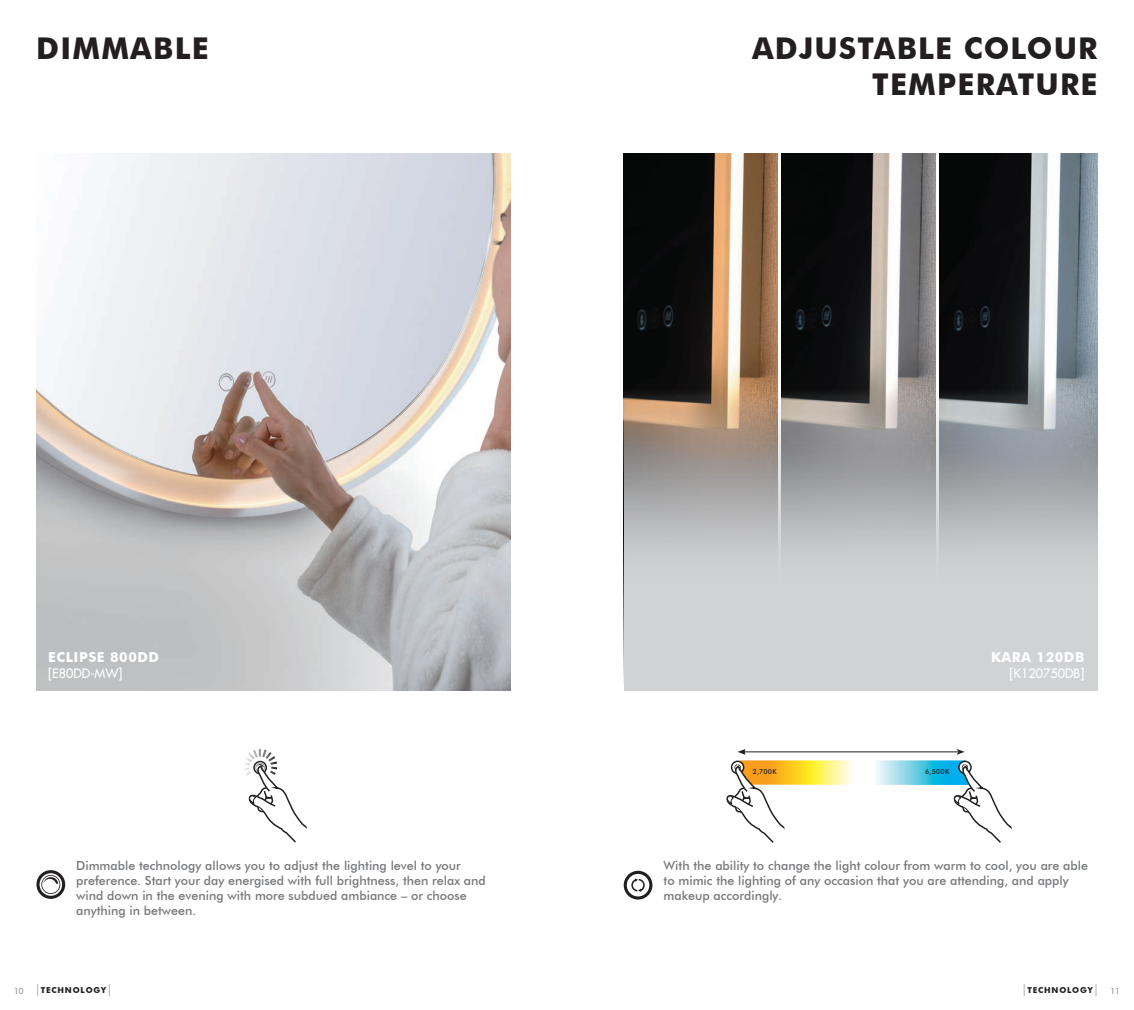
<style>
.page{position:relative;width:1134px;height:1010px;background:#fff}
.page>*{position:absolute;margin:0;border:0;box-sizing:border-box;transform-origin:0 0}
.MED_SUBHEAD_E{font:700 30px/36px "Futura BT";letter-spacing:.04em;color:#231f20;text-align:right}
.Style_heading{font:700 13.75px "Futura BT";letter-spacing:.04em;color:#fff}
.style_heading_code{font:12.75px "Futura LT";color:#fff}
.Body_E{font:500 12.5px/15px "Futura BT";color:#76787b}
.t1{font:700 8.25px "Futura BT";letter-spacing:.1em;color:#231f20}
.t2{font:8.12px "Futura LT";color:#8a8c8f}
.t3{font:500 6.88px "Futura BT";letter-spacing:.045em;color:#231f20}
</style>
<div class="page">
<svg style="left:109px;top:984px;width:1px;height:12px"></svg>
<svg style="left:37px;top:984px;width:1px;height:12px"></svg>
<svg style="left:1095px;top:984px;width:2px;height:12px"></svg>
<svg style="left:1023px;top:984px;width:2px;height:12px"></svg>
<img style="left:36px;top:154px;width:474px;height:536px">
<svg style="left:624px;top:871px;width:28px;height:28px"></svg>
<svg style="left:36px;top:870px;width:29px;height:29px"></svg>
<svg style="left:245px;top:749px;width:62px;height:94px"></svg>
<svg style="left:726px;top:749px;width:286px;height:94px"></svg>
<img style="left:624px;top:154px;width:153px;height:236px">
<img style="left:782px;top:154px;width:153px;height:236px">
<img style="left:939px;top:154px;width:158px;height:236px">
<svg style="left:624px;top:390px;width:473px;height:301px;background:#b9b8b8"></svg>
<p class="MED_SUBHEAD_E" style="left:36px;top:30px;width:174px">DIMMABLE</p>
<p class="MED_SUBHEAD_E" style="left:752px;top:30px;width:347px">ADJUSTABLE COLOUR<br>TEMPERATURE</p>
<p class="Style_heading" style="left:48px;top:649px;width:112px">ECLIPSE 800DD</p>
<p class="style_heading_code" style="left:48px;top:665px;width:76px">[E80DD-MW]</p>
<p class="Body_E" style="left:76px;top:858px;width:411px">Dimmable technology allows you to adjust the lighting level to your preference. Start your day energised with full brightness, then relax and wind down in the evening with more subdued ambiance – or choose anything in between.</p>
<p class="t3" style="left:753px;top:768px;width:25px">2,700K</p>
<p class="t3" style="left:925px;top:768px;width:26px">6,500K</p>
<p class="Style_heading" style="left:991px;top:649px;width:95px">KARA 120DB</p>
<p class="style_heading_code" style="left:1009px;top:665px;width:76px">[K120750DB]</p>
<p class="Body_E" style="left:663px;top:858px;width:426px">With the ability to change the light colour from warm to cool, you are able to mimic the lighting of any occasion that you are attending, and apply makeup accordingly.</p>
<p class="t2" style="left:14px;top:986px;width:11px">10</p>
<p class="t1" style="left:41px;top:985px;width:67px">TECHNOLOGY</p>
<p class="t1" style="left:1027px;top:985px;width:67px">TECHNOLOGY</p>
<p class="t2" style="left:1110px;top:986px;width:11px">11</p>
</div>
